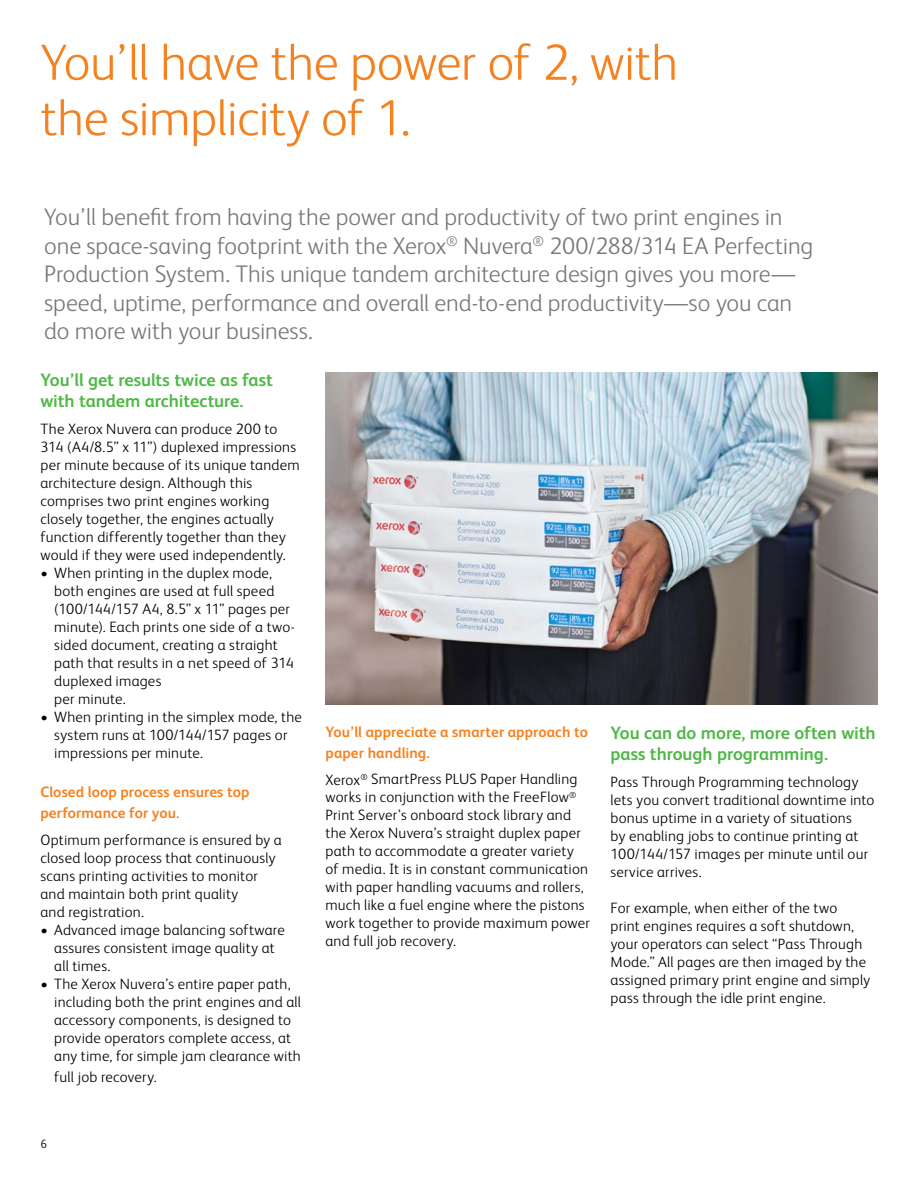
<style>
.page{position:relative;width:918px;height:1188px;background:#fff}
.page>*{position:absolute;margin:0;border:0;box-sizing:border-box;transform-origin:0 0}
.t1{font:300 51px/55.5px "Xerox Sans";letter-spacing:-.01em;color:#f58220}
.t2{font:300 24px/28.5px "Xerox Sans";letter-spacing:-.005em;color:#77787b}
.t3{font:700 18px/21px "Xerox Sans";letter-spacing:-.005em;color:#50b848}
.t4{font:300 15px/18px "Xerox Sans";letter-spacing:.015em;color:#000}
.t5{font:700 15px/21px "Xerox Sans";letter-spacing:.005em;color:#f58220}
.t6{font:300 12px "Xerox Sans";color:#000}
</style>
<div class="page">
<img style="left:326px;top:373px;width:552px;height:332px">
<h1 class="t1" style="left:40px;top:32px;width:639px">You’ll have the power of 2, with the simplicity of 1.</h1>
<p class="t2" style="left:44px;top:201px;width:771px">You’ll benefit from having the power and productivity of two print engines in one space-saving footprint with the Xerox<sup>®</sup> Nuvera<sup>®</sup> 200/288/314 EA Perfecting Production System. This unique tandem architecture design gives you more— speed, uptime, performance and overall end-to-end productivity—so you can do more with your business.</p>
<p class="t3" style="left:40px;top:369px;width:234px">You’ll get results twice as fast with tandem architecture.</p>
<p class="t4" style="left:40px;top:420px;width:261px">The Xerox Nuvera can produce 200 to 314 (A4/8.5” x 11”) duplexed impressions per minute because of its unique tandem architecture design. Although this comprises two print engines working closely together, the engines actually function differently together than they would if they were used independently.</p>
<p class="t4" style="left:54px;top:564px;width:242px;text-indent:-14px">• When printing in the duplex mode, both engines are used at full speed (100/144/157 A4, 8.5” x 11” pages per minute). Each prints one side of a two&shy;sided document, creating a straight path that results in a net speed of 314 duplexed images<br>per minute.</p>
<p class="t4" style="left:54px;top:708px;width:249px;text-indent:-14px">• When printing in the simplex mode, the system runs at 100/144/157 pages or impressions per minute.</p>
<p class="t5" style="left:40px;top:781px;width:210px">Closed loop process ensures top performance for you.</p>
<p class="t4" style="left:40px;top:831px;width:243px">Optimum performance is ensured by a closed loop process that continuously scans printing activities to monitor and maintain both print quality<br>and registration.</p>
<p class="t4" style="left:54px;top:921px;width:232px;text-indent:-14px">• Advanced image balancing software assures consistent image quality at all times.</p>
<p class="t4" style="left:54px;top:975px;width:248px;text-indent:-14px">• The Xerox Nuvera’s entire paper path, including both the print engines and all accessory components, is designed to provide operators complete access, at any time, for simple jam clearance with</p>
<p class="t4" style="left:54px;top:1068px;width:104px">full job recovery.</p>
<p class="t6" style="left:40px;top:1136px;width:8px">6</p>
<p class="t5" style="left:325px;top:720px;width:264px">You’ll appreciate a smarter approach to paper handling.</p>
<p class="t4" style="left:325px;top:770px;width:266px">Xerox<sup>®</sup> SmartPress PLUS Paper Handling works in conjunction with the FreeFlow<sup>® </sup>Print Server’s onboard stock library and the Xerox Nuvera’s straight duplex paper path to accommodate a greater variety of media. It is in constant communication with paper handling vacuums and rollers, much like a fuel engine where the pistons work together to provide maximum power and full job recovery.</p>
<p class="t3" style="left:610px;top:721px;width:267px">You can do more, more often with pass through programming.</p>
<p class="t4" style="left:610px;top:772px;width:266px">Pass Through Programming technology lets you convert traditional downtime into bonus uptime in a variety of situations<br>by enabling jobs to continue printing at 100/144/157 images per minute until our service arrives.</p>
<p class="t4" style="left:610px;top:898px;width:261px">For example, when either of the two print engines requires a soft shutdown, your operators can select “Pass Through Mode.” All pages are then imaged by the assigned primary print engine and simply pass through the idle print engine.</p>
</div>
